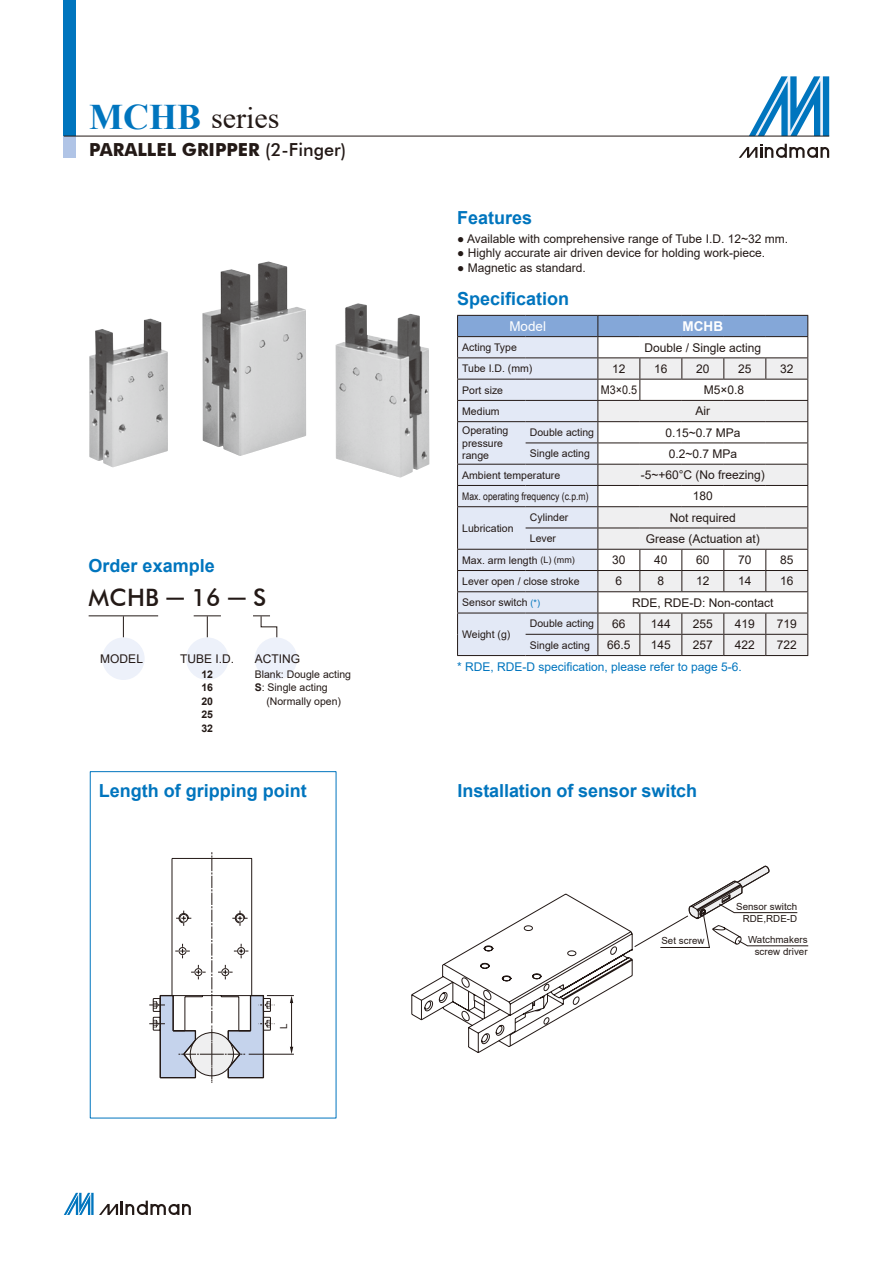
<style>
.page{position:relative;width:893px;height:1263px;background:#fff}
.page>*{position:absolute;margin:0;border:0;box-sizing:border-box;transform-origin:0 0}
.t1{font:30px "Times New Roman";color:#231916}
.t2{font:500 24px "Futura BT";letter-spacing:.01em;color:#231916}
.t3{font:700 18px "Arial";color:#0075be}
.t4{font:700 18px "Futura BT";color:#231916}
.Table_Paragraph{font:13.5px "Arial";color:#fff}
.Table_Paragraph-2{font:700 13.5px "Arial";color:#fff}
.Table_Paragraph-3{font:12px "Arial";color:#231916}
.Table_Paragraph-4{font:12px "Arial";color:#0075be}
.Table_Paragraph-5{font:12px "Arial";color:#231916;scale:.9 1}
.Table_Paragraph-6{font:10.5px/12.6px "Arial";color:#231916}
.Table_Paragraph-7{font:10.5px "Arial Narrow";color:#231916}
.t5{font:700 10.5px "Arial";color:#231916}
.t6{font:9.75px "Arial";letter-spacing:.005em;color:#231916}
.s1{font-weight:700;font-size:36px;color:#0075be}
.s2{font-weight:500}
.s3{font-family:"Arial";font-weight:400}
.s4{font-weight:700}
.s5{font-size:9px}
.s6{font-size:9px;color:#0075be}
</style>
<div class="page">
<svg style="left:749px;top:76px;width:80px;height:60px"></svg>
<svg style="left:739px;top:144px;width:90px;height:14px"></svg>
<div style="left:64px;top:0;width:12px;height:136px;background:#0075be"></div>
<div style="left:64px;top:136px;width:12px;height:21px;background:#b0c4e6"></div>
<hr style="left:64px;top:136px;width:765px;height:1px;background:#231916">
<svg style="left:64px;top:1193px;width:127px;height:22px"></svg>
<hr style="left:457px;top:655px;width:69px;height:1px;background:#231916">
<svg style="left:457px;top:315px;width:351px;height:340px"></svg>
<hr style="left:526px;top:655px;width:72px;height:1px;background:#231916">
<hr style="left:598px;top:655px;width:42px;height:1px;background:#231916">
<hr style="left:640px;top:655px;width:42px;height:1px;background:#231916">
<hr style="left:682px;top:655px;width:42px;height:1px;background:#231916">
<hr style="left:724px;top:655px;width:42px;height:1px;background:#231916">
<hr style="left:766px;top:655px;width:42px;height:1px;background:#231916">
<svg style="left:149px;top:852px;width:145px;height:231px"></svg>
<svg style="left:123px;top:616px;width:1px;height:21px"></svg>
<div style="left:102px;top:637px;width:43px;height:43px;background:#edf1fa;border-radius:50%"></div>
<div style="left:186px;top:637px;width:43px;height:43px;background:#edf1fa;border-radius:50%"></div>
<div style="left:255px;top:637px;width:42px;height:43px;background:#edf1fa;border-radius:50%"></div>
<hr style="left:89px;top:615px;width:69px;height:1px;background:#231916">
<svg style="left:194px;top:615px;width:27px;height:22px"></svg>
<svg style="left:253px;top:615px;width:25px;height:23px"></svg>
<img style="left:89px;top:262px;width:340px;height:215px">
<svg style="left:411px;top:865px;width:398px;height:188px"></svg>
<p class="t1" style="left:89px;top:97px;width:192px"><span class="s1">MCHB</span> series</p>
<p class="t4" style="left:89px;top:139px;width:258px">PARALLEL GRIPPER <span class="s2">(2-Finger)</span></p>
<p class="t3" style="left:89px;top:553px;width:128px">Order example</p>
<p class="t2" style="left:89px;top:583px;width:179px">MCHB <span class="s3">─</span> 16 <span class="s3">─</span> S</p>
<p class="Table_Paragraph-3" style="left:100px;top:650px;width:44px">MODEL</p>
<p class="Table_Paragraph-3" style="left:180px;top:650px;width:56px">TUBE I.D.</p>
<p class="t5" style="left:201px;top:667px;width:13px">12</p>
<p class="t5" style="left:201px;top:680px;width:13px">16</p>
<p class="t5" style="left:201px;top:694px;width:13px">20</p>
<p class="t5" style="left:201px;top:707px;width:13px">25</p>
<p class="t5" style="left:201px;top:721px;width:13px">32</p>
<p class="Table_Paragraph-3" style="left:255px;top:650px;width:47px">ACTING</p>
<p class="Table_Paragraph-6" style="left:255px;top:668px;width:98px">Blank: Dougle acting</p>
<p class="Table_Paragraph-6" style="left:255px;top:681px;width:74px"><span class="s4">S</span>: Single acting</p>
<p class="Table_Paragraph-6" style="left:266px;top:695px;width:76px">(Normally open)</p>
<p class="t3" style="left:457px;top:205px;width:77px">Features</p>
<p class="Table_Paragraph-3" style="left:457px;top:230px;width:332px">● Available with comprehensive range of Tube I.D. 12~32 mm.</p>
<p class="Table_Paragraph-3" style="left:457px;top:245px;width:310px">● Highly accurate air driven device for holding work-piece.</p>
<p class="Table_Paragraph-3" style="left:457px;top:259px;width:130px">● Magnetic as standard.</p>
<p class="t3" style="left:457px;top:286px;width:114px">Specification</p>
<p class="Table_Paragraph" style="left:509px;top:317px;width:38px">Model</p>
<p class="Table_Paragraph-2" style="left:683px;top:317px;width:42px">MCHB</p>
<p class="Table_Paragraph-6" style="left:462px;top:341px;width:56px">Acting Type</p>
<p class="Table_Paragraph-3" style="left:644px;top:339px;width:118px">Double / Single acting</p>
<p class="Table_Paragraph-6" style="left:462px;top:362px;width:72px">Tube I.D. (mm)</p>
<p class="Table_Paragraph-3" style="left:612px;top:360px;width:15px">12</p>
<p class="Table_Paragraph-3" style="left:654px;top:360px;width:15px">16</p>
<p class="Table_Paragraph-3" style="left:696px;top:360px;width:15px">20</p>
<p class="Table_Paragraph-3" style="left:738px;top:360px;width:15px">25</p>
<p class="Table_Paragraph-3" style="left:780px;top:360px;width:15px">32</p>
<p class="Table_Paragraph-6" style="left:462px;top:383px;width:42px">Port size</p>
<p class="Table_Paragraph-5" style="left:601px;top:382px;width:42px">M3×0.5</p>
<p class="Table_Paragraph-3" style="left:704px;top:382px;width:42px">M5×0.8</p>
<p class="Table_Paragraph-6" style="left:462px;top:405px;width:39px">Medium</p>
<p class="Table_Paragraph-3" style="left:695px;top:403px;width:16px">Air</p>
<p class="Table_Paragraph-6" style="left:462px;top:424px;width:48px">Operating pressure range</p>
<p class="Table_Paragraph-6" style="left:530px;top:426px;width:66px">Double acting</p>
<p class="Table_Paragraph-3" style="left:665px;top:424px;width:77px">0.15~0.7 MPa</p>
<p class="Table_Paragraph-6" style="left:530px;top:447px;width:62px">Single acting</p>
<p class="Table_Paragraph-3" style="left:669px;top:445px;width:70px">0.2~0.7 MPa</p>
<p class="Table_Paragraph-6" style="left:462px;top:468px;width:100px">Ambient temperature</p>
<p class="Table_Paragraph-3" style="left:641px;top:467px;width:126px">-5~+60°C (No freezing)</p>
<p class="Table_Paragraph-7" style="left:462px;top:488px;width:128px">Max. operating frequency (c.p.m)</p>
<p class="Table_Paragraph-3" style="left:693px;top:488px;width:22px">180</p>
<p class="Table_Paragraph-6" style="left:462px;top:522px;width:53px">Lubrication</p>
<p class="Table_Paragraph-6" style="left:530px;top:511px;width:40px">Cylinder</p>
<p class="Table_Paragraph-3" style="left:670px;top:509px;width:68px">Not required</p>
<p class="Table_Paragraph-6" style="left:530px;top:532px;width:28px">Lever</p>
<p class="Table_Paragraph-3" style="left:646px;top:530px;width:116px">Grease (Actuation at)</p>
<p class="Table_Paragraph-6" style="left:462px;top:554px;width:114px">Max. arm length <span class="s5">(L) (mm)</span></p>
<p class="Table_Paragraph-3" style="left:612px;top:552px;width:15px">30</p>
<p class="Table_Paragraph-3" style="left:654px;top:552px;width:15px">40</p>
<p class="Table_Paragraph-3" style="left:696px;top:552px;width:15px">60</p>
<p class="Table_Paragraph-3" style="left:738px;top:552px;width:15px">70</p>
<p class="Table_Paragraph-3" style="left:780px;top:552px;width:15px">85</p>
<p class="Table_Paragraph-6" style="left:462px;top:575px;width:119px">Lever open / close stroke</p>
<p class="Table_Paragraph-3" style="left:615px;top:573px;width:8px">6</p>
<p class="Table_Paragraph-3" style="left:657px;top:573px;width:8px">8</p>
<p class="Table_Paragraph-3" style="left:696px;top:573px;width:15px">12</p>
<p class="Table_Paragraph-3" style="left:738px;top:573px;width:15px">14</p>
<p class="Table_Paragraph-3" style="left:780px;top:573px;width:15px">16</p>
<p class="Table_Paragraph-6" style="left:462px;top:596px;width:79px">Sensor switch <span class="s6">(*)</span></p>
<p class="Table_Paragraph-3" style="left:632px;top:594px;width:143px">RDE, RDE-D: Non-contact</p>
<p class="Table_Paragraph-6" style="left:462px;top:628px;width:50px">Weight (g)</p>
<p class="Table_Paragraph-6" style="left:530px;top:617px;width:66px">Double acting</p>
<p class="Table_Paragraph-3" style="left:612px;top:615px;width:15px">66</p>
<p class="Table_Paragraph-3" style="left:651px;top:615px;width:22px">144</p>
<p class="Table_Paragraph-3" style="left:693px;top:615px;width:22px">255</p>
<p class="Table_Paragraph-3" style="left:735px;top:615px;width:22px">419</p>
<p class="Table_Paragraph-3" style="left:777px;top:615px;width:22px">719</p>
<p class="Table_Paragraph-6" style="left:530px;top:639px;width:62px">Single acting</p>
<p class="Table_Paragraph-3" style="left:607px;top:637px;width:25px">66.5</p>
<p class="Table_Paragraph-3" style="left:651px;top:637px;width:22px">145</p>
<p class="Table_Paragraph-3" style="left:693px;top:637px;width:22px">257</p>
<p class="Table_Paragraph-3" style="left:735px;top:637px;width:22px">422</p>
<p class="Table_Paragraph-3" style="left:777px;top:637px;width:22px">722</p>
<p class="Table_Paragraph-4" style="left:457px;top:658px;width:286px">* RDE, RDE-D specification, please refer to page 5-6.</p>
<p class="t3" style="left:99px;top:778px;width:209px">Length of gripping point</p>
<p class="t3" style="left:458px;top:778px;width:241px">Installation of sensor switch</p>
<p class="t6" style="left:277px;top:1028px;width:7px;rotate:-90deg">L</p>
<p class="t6" style="left:661px;top:933px;width:45px">Set screw</p>
<p class="t6" style="left:736px;top:900px;width:63px">Sensor switch</p>
<p class="t6" style="left:743px;top:912px;width:56px">RDE,RDE-D</p>
<p class="t6" style="left:748px;top:932px;width:61px">Watchmakers</p>
<p class="t6" style="left:755px;top:944px;width:54px">screw driver</p>
</div>
